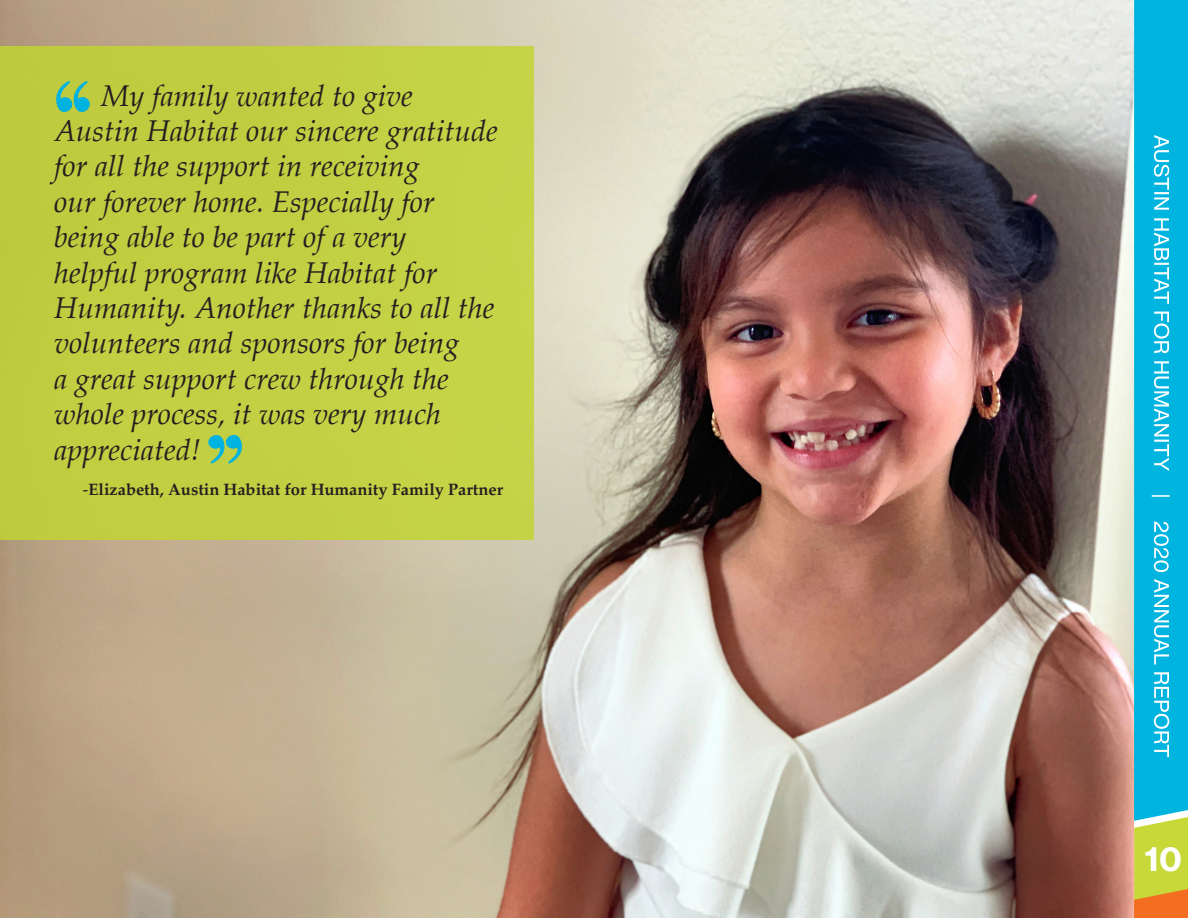
<style>
.page{position:relative;width:1188px;height:918px;background:#fff}
.page>*{position:absolute;margin:0;border:0;box-sizing:border-box;transform-origin:0 0}
.t1{font:33px "N Haas Grotesk TX Pro 75 Bd";color:#fff}
.t2{font:italic 30px/35.4px "Palatino";color:#231f20}
.t3{font:700 16.5px "Palatino";color:#231f20}
.s1{font-weight:400}
</style>
<div class="page">
<img style="left:0;top:0;width:1134px;height:918px">
<div style="left:1134px;top:0;width:54px;height:806px;background:#00b4e0"></div>
<svg style="left:1134px;top:806px;width:54px;height:112px;background:#c3c14e"></svg>
<div style="left:0;top:46px;width:534px;height:494px;background:#c3cf42"></div>
<svg style="left:208px;top:434px;width:34px;height:30px"></svg>
<svg style="left:56px;top:81px;width:34px;height:32px"></svg>
<svg style="left:1152px;top:135px;width:18px;height:622px;background:#40c6e7"></svg>
<p class="t2" style="left:54px;top:77px;width:445px;text-indent:47px">My family wanted to give<br>Austin Habitat our sincere gratitude for all the support in receiving<br>our forever home. Especially for being able to be part of a very<br>helpful program like Habitat for<br>Humanity. Another thanks to all the volunteers and sponsors for being<br>a great support crew through the whole process, it was very much appreciated!</p>
<p class="t3" style="left:83px;top:475px;width:422px"><span class="s1">-</span>Elizabeth, Austin Habitat for Humanity Family Partner</p>
<p class="t1" style="left:1145px;top:838px;width:39px">10</p>
</div>
